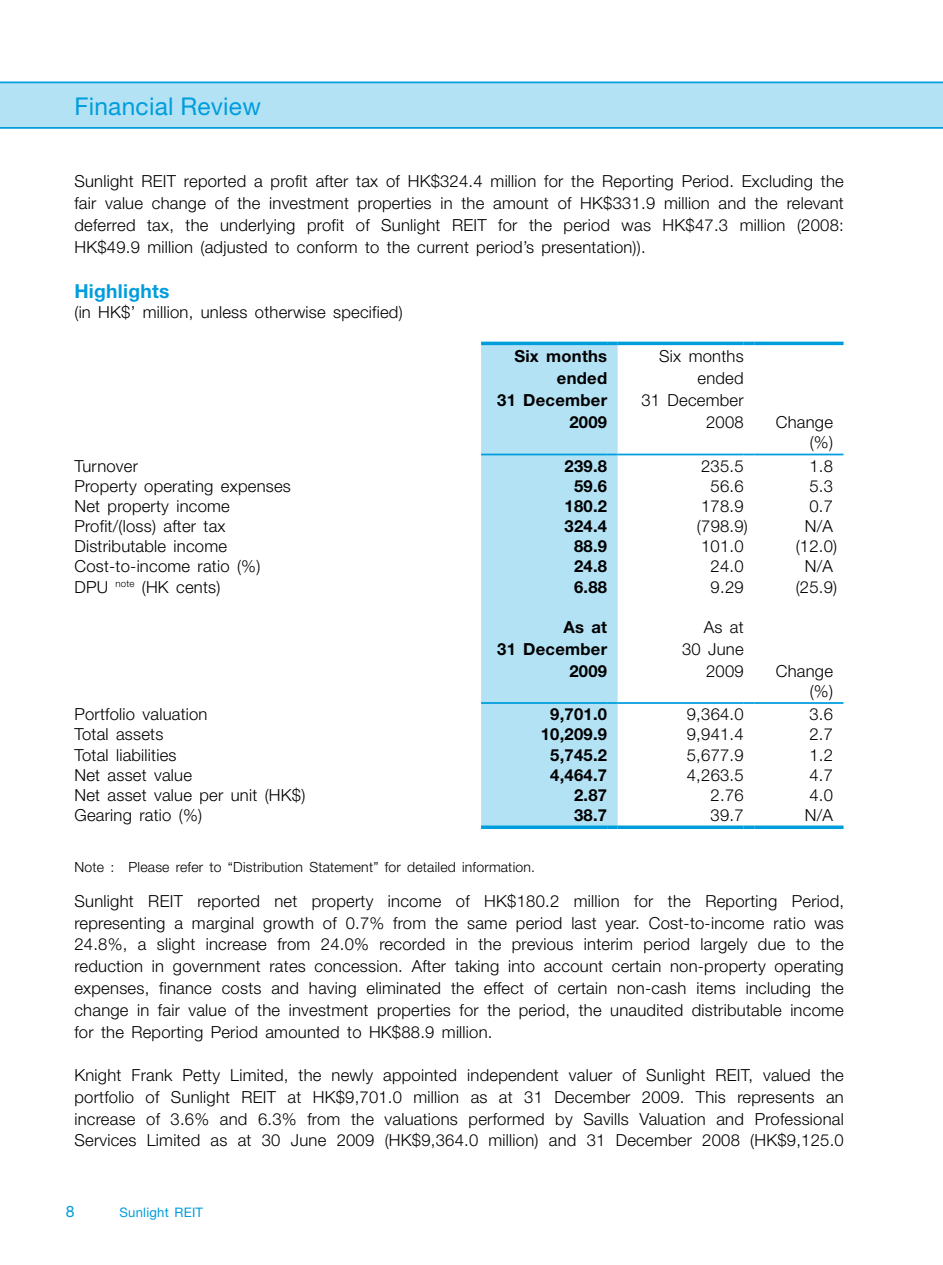
<style>
.page{position:relative;width:943px;height:1265px;background:#fff}
.page>*{position:absolute;margin:0;border:0;box-sizing:border-box;transform-origin:0 0}
.t1{font:24.5px "Helvetica Neue LT Std";letter-spacing:.01em;color:#009ddc}
.t2{font:700 19.25px "Helvetica Neue LT Std";letter-spacing:.015em;color:#009ddc}
.t3{font:300 16.62px/21.9px "Helvetica Neue LT Std";letter-spacing:.015em;color:#000;text-align:right}
.t4{font:700 16.62px/21.9px "Helvetica Neue LT Std";letter-spacing:.015em;color:#000;text-align:right}
.t5{font:300 14px "Helvetica Neue LT Std";letter-spacing:.015em;color:#000}
.t6{font:13.12px "Helvetica Neue LT Std";letter-spacing:.015em;color:#009ddc}
</style>
<div class="page">
<svg style="left:0;top:81px;width:943px;height:48px;background:#a7ddf3"></svg>
<div style="left:481px;top:455px;width:136px;height:370px;background:#b3e2f5"></div>
<hr style="left:617px;top:454px;width:126px;height:1px;background:#009ddc">
<hr style="left:617px;top:702px;width:126px;height:2px;background:#009ddc">
<svg style="left:743px;top:702px;width:11px;height:2px"></svg>
<hr style="left:754px;top:454px;width:79px;height:1px;background:#009ddc">
<hr style="left:754px;top:702px;width:79px;height:2px;background:#009ddc">
<svg style="left:833px;top:702px;width:10px;height:2px"></svg>
<hr style="left:481px;top:702px;width:126px;height:2px;background:#009ddc">
<svg style="left:607px;top:702px;width:10px;height:2px"></svg>
<svg style="left:481px;top:825px;width:126px;height:4px"></svg>
<svg style="left:607px;top:825px;width:10px;height:4px"></svg>
<svg style="left:617px;top:825px;width:126px;height:4px"></svg>
<svg style="left:743px;top:825px;width:11px;height:4px"></svg>
<svg style="left:754px;top:825px;width:79px;height:4px"></svg>
<svg style="left:833px;top:825px;width:10px;height:4px"></svg>
<div style="left:481px;top:342px;width:136px;height:113px;background:#b3e2f5"></div>
<hr style="left:617px;top:342px;width:126px;height:3px;background:#009ddc">
<svg style="left:743px;top:342px;width:11px;height:3px"></svg>
<hr style="left:754px;top:342px;width:79px;height:3px;background:#009ddc">
<svg style="left:833px;top:342px;width:10px;height:3px"></svg>
<h1 class="t1" style="left:74px;top:91px;width:188px">Financial Review</h1>
<p class="t3" style="left:74px;top:170px;width:771px;text-align:justify">Sunlight REIT reported a profit after tax of HK$324.4 million for the Reporting Period. Excluding the fair value change of the investment properties in the amount of HK$331.9 million and the relevant deferred tax, the underlying profit of Sunlight REIT for the period was HK$47.3 million (2008:<br>HK$49.9 million (adjusted to conform to the current period’s presentation)).</p>
<p class="t2" style="left:74px;top:279px;width:97px">Highlights</p>
<p class="t3" style="left:74px;top:301px;width:330px">(in HK$’ million, unless otherwise specified)</p>
<p class="t4" style="left:497px;top:345px;width:111px">Six months ended<br>31 December<br>2009</p>
<p class="t3" style="left:641px;top:345px;width:104px">Six months ended<br>31 December<br>2008</p>
<p class="t3" style="left:775px;top:412px;width:59px;line-height:20.1px">Change (%)</p>
<p class="t3" style="left:74px;top:455px;width:65px">Turnover</p>
<p class="t4" style="left:564px;top:455px;width:44px">239.8</p>
<p class="t3" style="left:701px;top:455px;width:44px">235.5</p>
<p class="t3" style="left:809px;top:455px;width:25px">1.8</p>
<p class="t3" style="left:74px;top:475px;width:218px">Property operating expenses</p>
<p class="t4" style="left:574px;top:475px;width:35px">59.6</p>
<p class="t3" style="left:710px;top:475px;width:35px">56.6</p>
<p class="t3" style="left:809px;top:475px;width:25px">5.3</p>
<p class="t3" style="left:74px;top:495px;width:157px">Net property income</p>
<p class="t4" style="left:564px;top:495px;width:44px">180.2</p>
<p class="t3" style="left:701px;top:495px;width:44px">178.9</p>
<p class="t3" style="left:809px;top:495px;width:25px">0.7</p>
<p class="t3" style="left:74px;top:515px;width:153px">Profit/(loss) after tax</p>
<p class="t4" style="left:564px;top:515px;width:44px">324.4</p>
<p class="t3" style="left:697px;top:515px;width:52px">(798.9)</p>
<p class="t3" style="left:804px;top:515px;width:30px">N/A</p>
<p class="t3" style="left:74px;top:535px;width:154px">Distributable income</p>
<p class="t4" style="left:574px;top:535px;width:35px">88.9</p>
<p class="t3" style="left:701px;top:535px;width:44px">101.0</p>
<p class="t3" style="left:795px;top:535px;width:43px">(12.0)</p>
<p class="t3" style="left:74px;top:555px;width:187px">Cost-to-income ratio (%)</p>
<p class="t4" style="left:574px;top:555px;width:35px">24.8</p>
<p class="t3" style="left:710px;top:555px;width:35px">24.0</p>
<p class="t3" style="left:804px;top:555px;width:30px">N/A</p>
<p class="t3" style="left:74px;top:575px;width:147px">DPU <sup>note</sup> (HK cents)</p>
<p class="t4" style="left:574px;top:575px;width:35px">6.88</p>
<p class="t3" style="left:710px;top:575px;width:35px">9.29</p>
<p class="t3" style="left:795px;top:575px;width:43px">(25.9)</p>
<p class="t4" style="left:497px;top:616px;width:111px">As at<br>31 December<br>2009</p>
<p class="t3" style="left:682px;top:616px;width:63px">As at<br>30 June<br>2009</p>
<p class="t3" style="left:775px;top:660px;width:59px;line-height:20.1px">Change (%)</p>
<p class="t3" style="left:74px;top:703px;width:135px">Portfolio valuation</p>
<p class="t4" style="left:550px;top:703px;width:58px">9,701.0</p>
<p class="t3" style="left:687px;top:703px;width:58px">9,364.0</p>
<p class="t3" style="left:809px;top:703px;width:25px">3.6</p>
<p class="t3" style="left:74px;top:723px;width:90px">Total assets</p>
<p class="t4" style="left:541px;top:723px;width:68px">10,209.9</p>
<p class="t3" style="left:687px;top:723px;width:58px">9,941.4</p>
<p class="t3" style="left:809px;top:723px;width:25px">2.7</p>
<p class="t3" style="left:74px;top:743px;width:104px">Total liabilities</p>
<p class="t4" style="left:550px;top:743px;width:58px">5,745.2</p>
<p class="t3" style="left:687px;top:743px;width:58px">5,677.9</p>
<p class="t3" style="left:809px;top:743px;width:25px">1.2</p>
<p class="t3" style="left:74px;top:763px;width:119px">Net asset value</p>
<p class="t4" style="left:550px;top:763px;width:58px">4,464.7</p>
<p class="t3" style="left:687px;top:763px;width:58px">4,263.5</p>
<p class="t3" style="left:809px;top:763px;width:25px">4.7</p>
<p class="t3" style="left:74px;top:784px;width:232px">Net asset value per unit (HK$)</p>
<p class="t4" style="left:574px;top:784px;width:35px">2.87</p>
<p class="t3" style="left:710px;top:784px;width:35px">2.76</p>
<p class="t3" style="left:809px;top:784px;width:25px">4.0</p>
<p class="t3" style="left:74px;top:804px;width:129px">Gearing ratio (%)</p>
<p class="t4" style="left:574px;top:804px;width:35px">38.7</p>
<p class="t3" style="left:710px;top:804px;width:35px">39.7</p>
<p class="t3" style="left:804px;top:804px;width:30px">N/A</p>
<p class="t5" style="left:74px;top:858px;width:462px">Note : Please refer to “Distribution Statement” for detailed information.</p>
<p class="t3" style="left:74px;top:889px;width:771px;text-align:justify">Sunlight REIT reported net property income of HK$180.2 million for the Reporting Period, representing a marginal growth of 0.7% from the same period last year. Cost-to-income ratio was 24.8%, a slight increase from 24.0% recorded in the previous interim period largely due to the reduction in government rates concession. After taking into account certain non-property operating expenses, finance costs and having eliminated the effect of certain non-cash items including the change in fair value of the investment properties for the period, the unaudited distributable income for the Reporting Period amounted to HK$88.9 million.</p>
<p class="t3" style="left:74px;top:1064px;width:771px;text-align:justify">Knight Frank Petty Limited, the newly appointed independent valuer of Sunlight REIT, valued the portfolio of Sunlight REIT at HK$9,701.0 million as at 31 December 2009. This represents an increase of 3.6% and 6.3% from the valuations performed by Savills Valuation and Professional Services Limited as at 30 June 2009 (HK$9,364.0 million) and 31 December 2008 (HK$9,125.0</p>
<p class="t6" style="left:120px;top:1205px;width:85px">Sunlight REIT</p>
</div>
